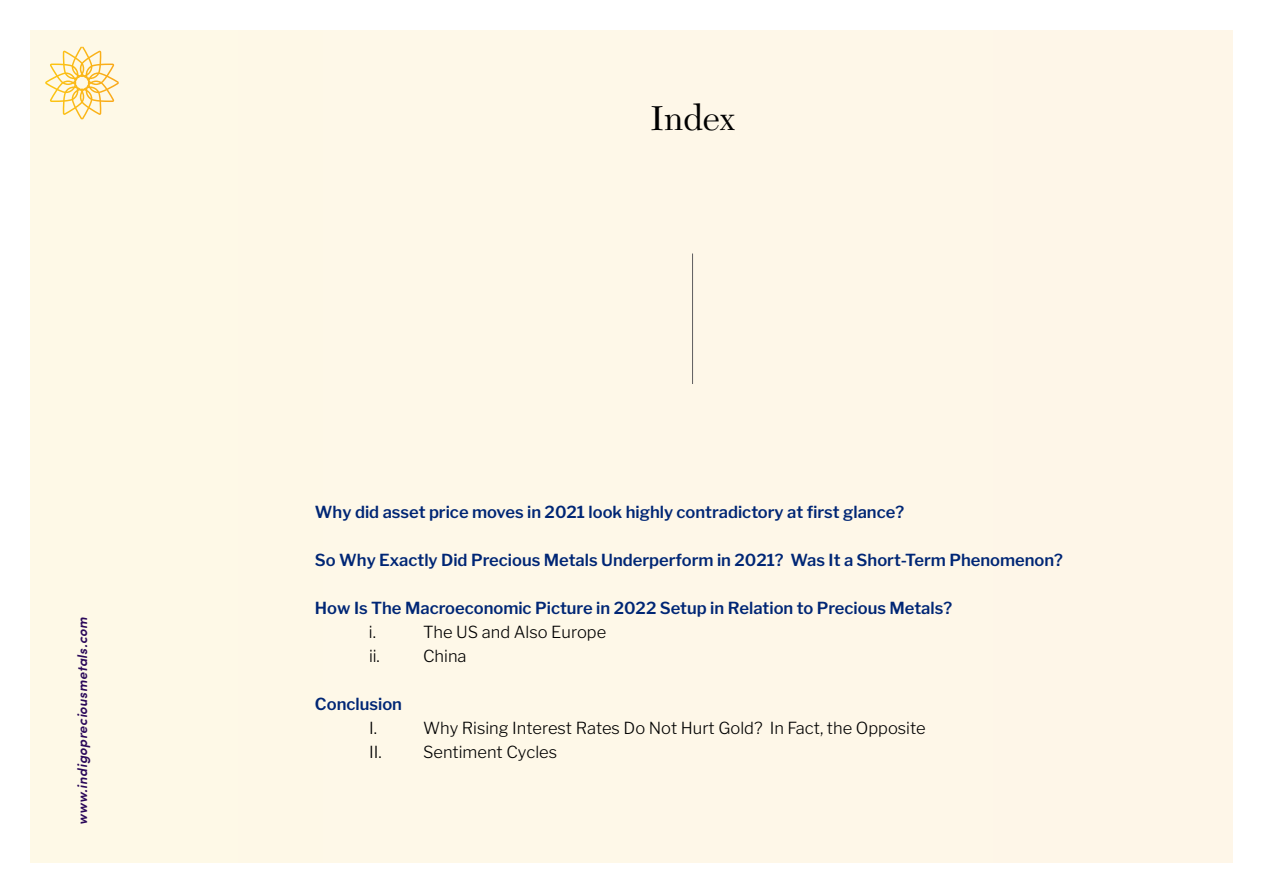
<style>
.page{position:relative;width:1263px;height:893px;background:#fff}
.page>*{position:absolute;margin:0;border:0;box-sizing:border-box;transform-origin:0 0}
.t1{font:36px "New Caledonia LT Std";color:#000}
.t2{font:600 16.5px "Libre Franklin";color:#002675}
.t3{font:300 16.5px "Libre Franklin";color:#000}
.t4{font:italic 600 13.5px "Sofia Pro";color:#2b095a}
</style>
<div class="page">
<div style="left:30px;top:30px;width:1203px;height:833px;background:#fef7e8"></div>
<hr style="left:692px;top:253px;width:1px;height:131px;background:#fff">
<svg style="left:45px;top:47px;width:74px;height:72px"></svg>
<p class="t4" style="left:72px;top:824px;width:209px;rotate:-90deg">www.indigopreciousmetals.com</p>
<h1 class="t1" style="left:650px;top:97px;width:86px">Index</h1>
<p class="t2" style="left:315px;top:502px;width:591px">Why did asset price moves in 2021 look highly contradictory at first glance?</p>
<p class="t2" style="left:315px;top:550px;width:749px">So Why Exactly Did Precious Metals Underperform in 2021? Was It a Short-Term Phenomenon?</p>
<p class="t2" style="left:315px;top:598px;width:639px">How Is The Macroeconomic Picture in 2022 Setup in Relation to Precious Metals?</p>
<p class="t3" style="left:369px;top:622px;width:9px">i.</p>
<p class="t3" style="left:423px;top:622px;width:185px">The US and Also Europe</p>
<p class="t3" style="left:369px;top:646px;width:12px">ii.</p>
<p class="t3" style="left:423px;top:646px;width:45px">China</p>
<p class="t2" style="left:315px;top:694px;width:89px">Conclusion</p>
<p class="t3" style="left:369px;top:718px;width:9px">I.</p>
<p class="t3" style="left:423px;top:718px;width:504px">Why Rising Interest Rates Do Not Hurt Gold? In Fact, the Opposite</p>
<p class="t3" style="left:369px;top:742px;width:14px">II.</p>
<p class="t3" style="left:423px;top:742px;width:136px">Sentiment Cycles</p>
</div>
